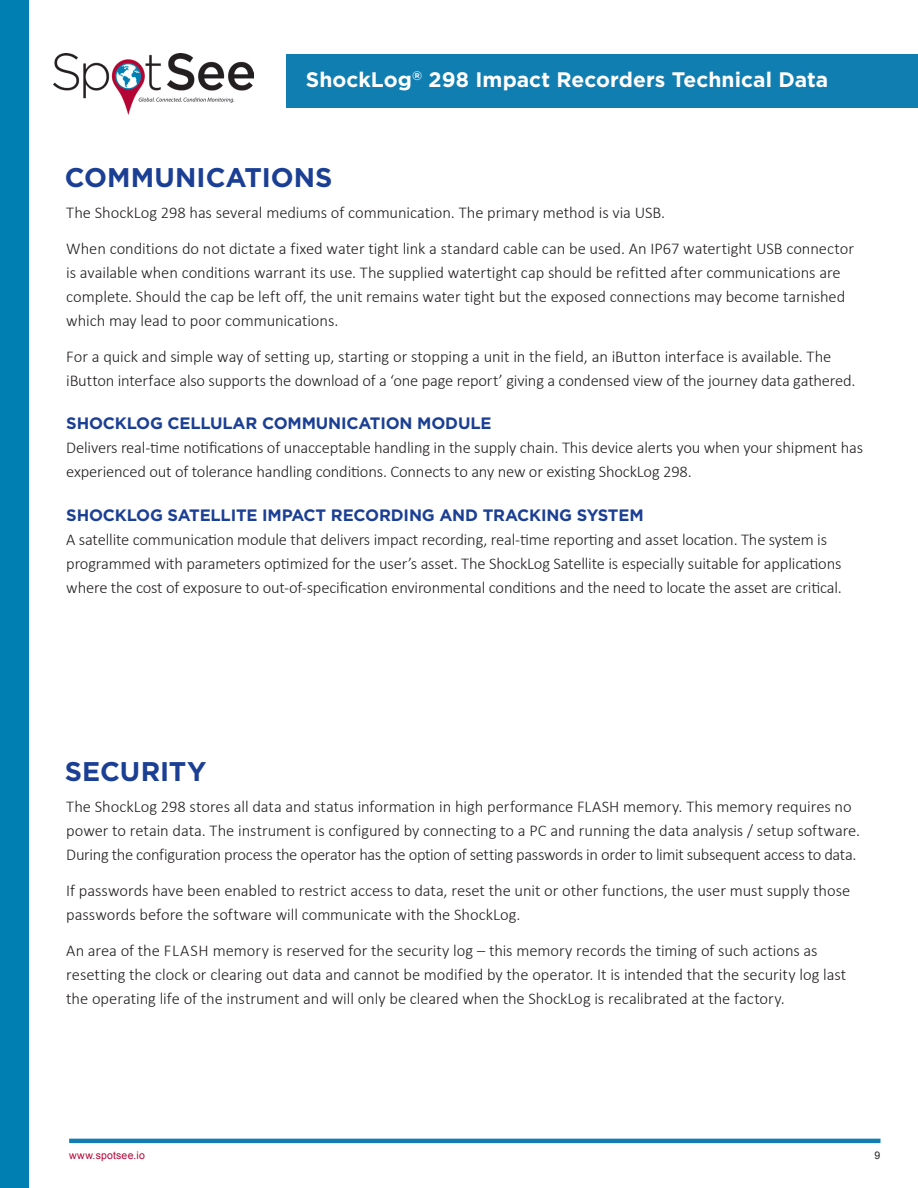
<style>
.page{position:relative;width:918px;height:1188px;background:#fff}
.page>*{position:absolute;margin:0;border:0;box-sizing:border-box;transform-origin:0 0}
.t1{font:700 27px "Gotham";color:#1b3f94}
.t2{font:700 21px "Gotham";color:#fff}
.t3{font:300 16.5px/24px "Calibri";letter-spacing:-.005em;color:#231f20}
.t4{font:700 16.5px "Gotham";letter-spacing:-.01em;color:#1b3f94}
.t5{font:10.5px "Arial";letter-spacing:.02em;color:#b50536}
.t6{font:10.5px "Arial";color:#231f20}
</style>
<div class="page">
<div style="left:286px;top:54px;width:632px;height:54px;background:#117eb1"></div>
<div style="left:0;top:0;width:29px;height:1188px;background:#007fb2"></div>
<img style="left:54px;top:54px;width:200px;height:61px">
<hr style="left:69px;top:1139px;width:811px;height:4px;background:#117eb1">
<p class="t2" style="left:306px;top:67px;width:524px">ShockLog<sup>®</sup> 298 Impact Recorders Technical Data</p>
<h1 class="t1" style="left:65px;top:162px;width:269px">COMMUNICATIONS</h1>
<p class="t3" style="left:66px;top:193px;width:789px;line-height:36px">The ShockLog 298 has several mediums of communication. The primary method is via USB.<br>When conditions do not dictate a fixed water tight link a standard cable can be used. An IP67 watertight USB connector</p>
<p class="t3" style="left:66px;top:259px;width:781px">is available when conditions warrant its use. The supplied watertight cap should be refitted after communications are complete. Should the cap be left off, the unit remains water tight but the exposed connections may become tarnished which may lead to poor communications.</p>
<p class="t3" style="left:66px;top:343px;width:791px">For a quick and simple way of setting up, starting or stopping a unit in the field, an iButton interface is available. The iButton interface also supports the download of a ‘one page report’ giving a condensed view of the journey data gathered.</p>
<p class="t4" style="left:66px;top:414px;width:427px">SHOCKLOG CELLULAR COMMUNICATION MODULE</p>
<p class="t3" style="left:66px;top:435px;width:798px">Delivers real-time notifications of unacceptable handling in the supply chain. This device alerts you when your shipment has experienced out of tolerance handling conditions. Connects to any new or existing ShockLog 298.</p>
<p class="t4" style="left:66px;top:506px;width:579px">SHOCKLOG SATELLITE IMPACT RECORDING AND TRACKING SYSTEM</p>
<p class="t3" style="left:66px;top:527px;width:777px">A satellite communication module that delivers impact recording, real-time reporting and asset location. The system is programmed with parameters optimized for the user’s asset. The ShockLog Satellite is especially suitable for applications where the cost of exposure to out-of-specification environmental conditions and the need to locate the asset are critical.</p>
<h1 class="t1" style="left:65px;top:756px;width:143px">SECURITY</h1>
<p class="t3" style="left:66px;top:793px;width:795px">The ShockLog 298 stores all data and status information in high performance FLASH memory. This memory requires no power to retain data. The instrument is configured by connecting to a PC and running the data analysis / setup software.<br>During the configuration process the operator has the option of setting passwords in order to limit subsequent access to data.</p>
<p class="t3" style="left:66px;top:877px;width:785px">If passwords have been enabled to restrict access to data, reset the unit or other functions, the user must supply those passwords before the software will communicate with the ShockLog.</p>
<p class="t3" style="left:66px;top:937px;width:782px">An area of the FLASH memory is reserved for the security log – this memory records the timing of such actions as resetting the clock or clearing out data and cannot be modified by the operator. It is intended that the security log last the operating life of the instrument and will only be cleared when the ShockLog is recalibrated at the factory.</p>
<p class="t5" style="left:69px;top:1148px;width:77px">www.spotsee.io</p>
<p class="t6" style="left:875px;top:1148px;width:7px">9</p>
</div>
